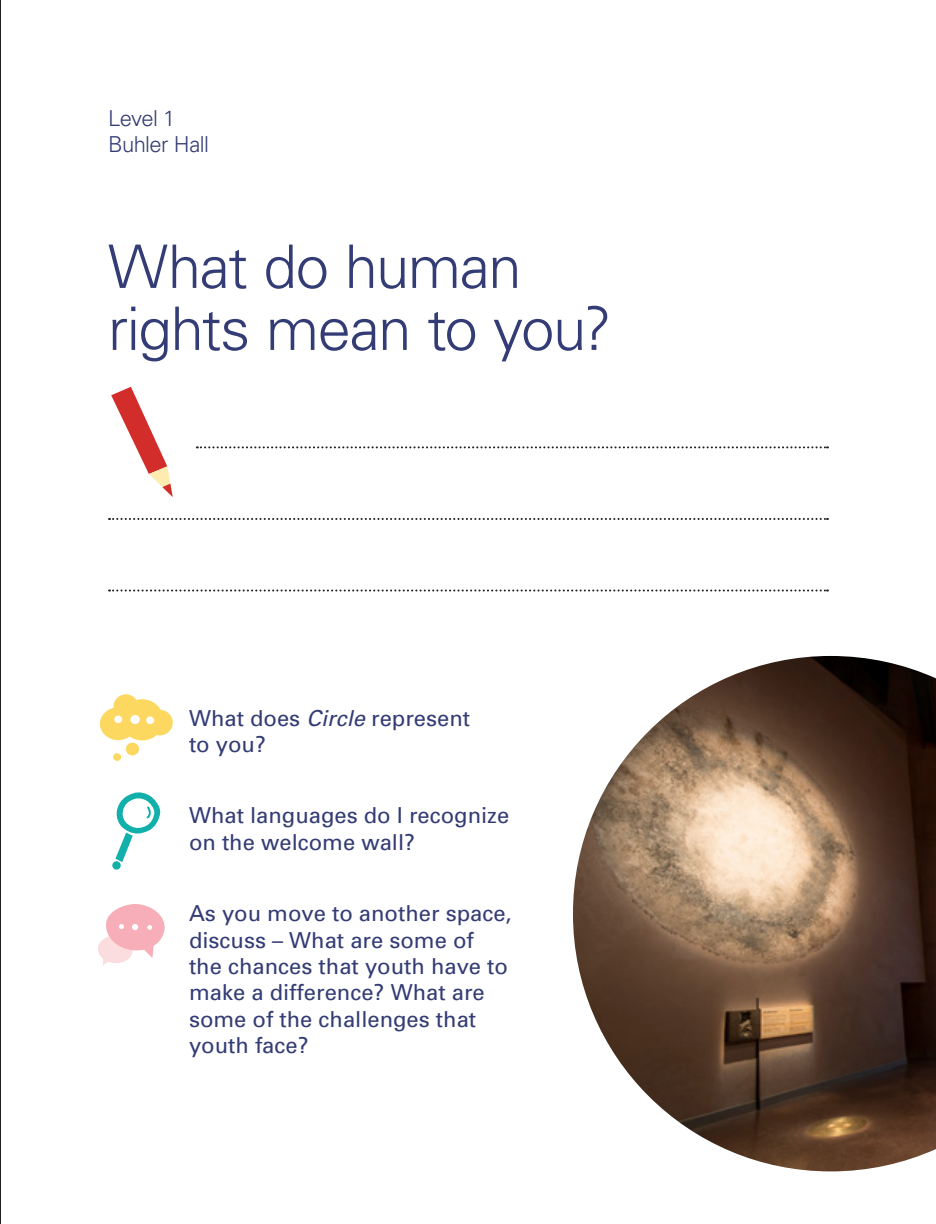
<style>
.page{position:relative;width:936px;height:1224px;background:#fff}
.page>*{position:absolute;margin:0;border:0;box-sizing:border-box;transform-origin:0 0}
.Baic_Copy{font:300 60px/62px "Univers";letter-spacing:-.025em;color:#333c74}
.Bullets{font:22px/26.4px "Univers";color:#333c74}
.Baic_Copy-2{font:300 22px/26.4px "Univers";letter-spacing:-.025em;color:#333c74}
.s1{font-style:italic}
</style>
<div class="page">
<svg style="left:111px;top:387px;width:62px;height:110px"></svg>
<img style="left:573px;top:656px;width:363px;height:515px">
<svg style="left:197px;top:446px;width:631px;height:2px"></svg>
<svg style="left:109px;top:518px;width:719px;height:2px"></svg>
<svg style="left:109px;top:590px;width:719px;height:2px"></svg>
<svg style="left:112px;top:792px;width:49px;height:78px"></svg>
<svg style="left:98px;top:904px;width:67px;height:61px"></svg>
<div style="left:100px;top:707px;width:36px;height:33px;background:#fdd860;border-radius:50%"></div>
<div style="left:114px;top:694px;width:24px;height:24px;background:#fdd860;border-radius:50%"></div>
<div style="left:121px;top:699px;width:43px;height:41px;background:#fdd860;border-radius:50%"></div>
<div style="left:146px;top:710px;width:27px;height:25px;background:#fdd860;border-radius:50%"></div>
<div style="left:126px;top:743px;width:13px;height:12px;background:#fdd860;border-radius:50%"></div>
<div style="left:130px;top:715px;width:10px;height:9px;background:#fff;border-radius:50%"></div>
<div style="left:113px;top:753px;width:8px;height:8px;background:#fdd860;border-radius:50%"></div>
<div style="left:114px;top:716px;width:8px;height:7px;background:#fff;border-radius:50%"></div>
<div style="left:146px;top:716px;width:8px;height:8px;background:#fff;border-radius:50%"></div>
<hr style="left:0;top:0;width:1px;height:1224px;background:#231f20">
<p class="Baic_Copy-2" style="left:108px;top:104px;width:102px">Level 1<br>Buhler Hall</p>
<p class="Baic_Copy" style="left:108px;top:234px;width:505px">What do human rights mean to you?</p>
<p class="Bullets" style="left:189px;top:704px;width:283px">What does <span class="s1">Circle</span> represent to you?</p>
<p class="Bullets" style="left:189px;top:802px;width:322px">What languages do I recognize on the welcome wall?</p>
<p class="Bullets" style="left:189px;top:900px;width:324px">As you move to another space, discuss – What are some of the chances that youth have to make a difference? What are some of the challenges that youth face?</p>
</div>
